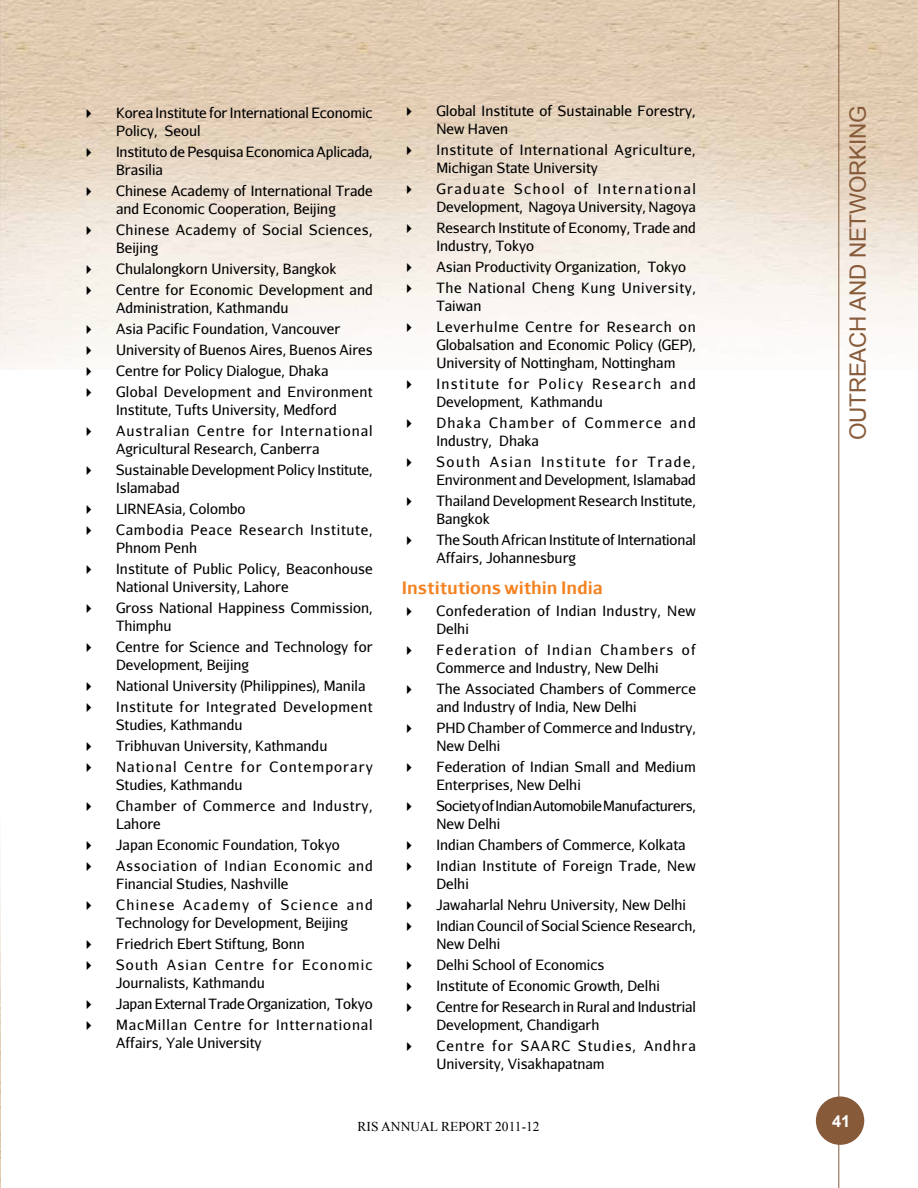
<style>
.page{position:relative;width:918px;height:1188px;background:#fff}
.page>*{position:absolute;margin:0;border:0;box-sizing:border-box;transform-origin:0 0}
.t1{font:22.5px "Arial";letter-spacing:-.01em;color:#875b3a}
.t2{font:700 17.25px "Aurulent Sans";color:#f58220}
.t3{font:700 16.5px "Arial";color:#fff}
.t4{font:14.25px/21px "Aurulent Sans";color:#000}
.t5{font:14.25px/18px "Aurulent Sans";letter-spacing:.085em;color:#000}
.t6{font:14.25px/21px "Aurulent Sans";letter-spacing:.07em;color:#000}
.t7{font:14.25px/18px "Aurulent Sans";letter-spacing:.045em;color:#000}
.t8{font:14.25px/21px "Aurulent Sans";letter-spacing:.05em;color:#000}
.t9{font:14.25px/18px "Aurulent Sans";letter-spacing:.095em;color:#000}
.t10{font:14.25px/21px "Aurulent Sans";letter-spacing:.075em;color:#000}
.t11{font:14.25px/18px "Aurulent Sans";letter-spacing:-.025em;color:#000}
.t12{font:14.25px/21px "Aurulent Sans";letter-spacing:.04em;color:#000}
.t13{font:14.25px/18px "Aurulent Sans";letter-spacing:.03em;color:#000}
.t14{font:14.25px/18px "Aurulent Sans";letter-spacing:.025em;color:#000}
.t15{font:14.25px/21px "Aurulent Sans";letter-spacing:.055em;color:#000}
.t16{font:13.5px "Times New Roman";color:#000}
</style>
<div class="page">
<img style="left:0;top:853px;width:1px;height:335px">
<hr style="left:838px;top:0;width:1px;height:1188px;background:#875b3a">
<div style="left:816px;top:1096px;width:48px;height:49px;background:#875b3a;border-radius:50%"></div>
<svg style="left:87px;top:109px;width:4px;height:9px"></svg>
<svg style="left:87px;top:148px;width:4px;height:9px"></svg>
<svg style="left:87px;top:187px;width:4px;height:9px"></svg>
<svg style="left:87px;top:226px;width:4px;height:9px"></svg>
<svg style="left:87px;top:265px;width:4px;height:9px"></svg>
<svg style="left:87px;top:286px;width:4px;height:9px"></svg>
<svg style="left:87px;top:325px;width:4px;height:9px"></svg>
<svg style="left:87px;top:346px;width:4px;height:9px"></svg>
<svg style="left:407px;top:107px;width:5px;height:9px"></svg>
<svg style="left:407px;top:146px;width:5px;height:9px"></svg>
<svg style="left:407px;top:185px;width:5px;height:9px"></svg>
<svg style="left:407px;top:224px;width:5px;height:9px"></svg>
<svg style="left:407px;top:263px;width:5px;height:9px"></svg>
<svg style="left:407px;top:284px;width:5px;height:9px"></svg>
<p class="t4" style="left:116px;top:104px;width:258px;line-height:18px">Korea Institute for International Economic<br>Policy, Seoul</p>
<p class="t4" style="left:116px;top:143px;width:258px;line-height:18px">Instituto de Pesquisa Economica Aplicada,<br>Brasilia</p>
<p class="t4" style="left:116px;top:182px;width:258px;line-height:18px">Chinese Academy of International Trade and Economic Cooperation, Beijing</p>
<p class="t13" style="left:116px;top:221px;width:258px">Chinese Academy of Social Sciences,<br>Beijing</p>
<p class="t4" style="left:116px;top:258px;width:258px">Chulalongkorn University, Bangkok<br>Centre for Economic Development and</p>
<p class="t4" style="left:116px;top:297px;width:258px">Administration, Kathmandu<br>Asia Pacific Foundation, Vancouver University of Buenos Aires, Buenos Aires Centre for Policy Dialogue, Dhaka Global Development and Environment</p>
<p class="t6" style="left:116px;top:399px;width:258px">Institute, Tufts University, Medford<br>Australian Centre for International</p>
<p class="t4" style="left:116px;top:438px;width:258px">Agricultural Research, Canberra<br>Sustainable Development Policy Institute,</p>
<p class="t8" style="left:116px;top:477px;width:258px">Islamabad<br>LIRNEAsia, Colombo<br>Cambodia Peace Research Institute,</p>
<p class="t4" style="left:116px;top:537px;width:258px">Phnom Penh<br>Institute of Public Policy, Beaconhouse</p>
<p class="t4" style="left:116px;top:576px;width:258px">National University, Lahore<br>Gross National Happiness Commission,</p>
<p class="t4" style="left:116px;top:615px;width:258px">Thimphu<br>Centre for Science and Technology for</p>
<p class="t4" style="left:116px;top:654px;width:258px">Development, Beijing<br>National University (Philippines), Manila<br>Institute for Integrated Development</p>
<p class="t4" style="left:116px;top:714px;width:258px">Studies, Kathmandu<br>Tribhuvan University, Kathmandu<br>National Centre for Contemporary</p>
<p class="t12" style="left:116px;top:774px;width:258px">Studies, Kathmandu<br>Chamber of Commerce and Industry,</p>
<p class="t4" style="left:116px;top:813px;width:258px">Lahore<br>Japan Economic Foundation, Tokyo<br>Association of Indian Economic and</p>
<p class="t4" style="left:116px;top:873px;width:258px">Financial Studies, Nashville<br>Chinese Academy of Science and</p>
<p class="t4" style="left:116px;top:912px;width:258px">Technology for Development, Beijing<br>Friedrich Ebert Stiftung, Bonn<br>South Asian Centre for Economic</p>
<p class="t4" style="left:116px;top:972px;width:258px">Journalists, Kathmandu<br>Japan External Trade Organization, Tokyo<br>MacMillan Centre for Intternational</p>
<p class="t4" style="left:116px;top:1031px;width:147px">Affairs, Yale University</p>
<p class="t4" style="left:436px;top:102px;width:261px;line-height:18px">Global Institute of Sustainable Forestry,<br>New Haven</p>
<p class="t7" style="left:436px;top:141px;width:261px">Institute of International Agriculture,<br>Michigan State University</p>
<p class="t4" style="left:436px;top:179px;width:261px;line-height:18px">Graduate School of International<br>Development, Nagoya University, Nagoya</p>
<p class="t4" style="left:436px;top:218px;width:261px;line-height:18px">Research Institute of Economy, Trade and<br>Industry, Tokyo</p>
<p class="t4" style="left:436px;top:256px;width:261px">Asian Productivity Organization, Tokyo<br>The National Cheng Kung University,</p>
<p class="t15" style="left:436px;top:295px;width:261px">Taiwan<br>Leverhulme Centre for Research on</p>
<p class="t4" style="left:436px;top:335px;width:261px;line-height:18px">Globalsation and Economic Policy (GEP),<br>University of Nottingham, Nottingham</p>
<p class="t9" style="left:436px;top:374px;width:261px">Institute for Policy Research and<br>Development, Kathmandu</p>
<p class="t5" style="left:436px;top:413px;width:261px">Dhaka Chamber of Commerce and<br>Industry, Dhaka</p>
<p class="t4" style="left:436px;top:452px;width:261px;line-height:18px">South Asian Institute for Trade,<br>Environment and Development, Islamabad</p>
<p class="t4" style="left:436px;top:491px;width:261px;line-height:18px">Thailand Development Research Institute,<br>Bangkok</p>
<p class="t4" style="left:436px;top:530px;width:261px;line-height:18px">The South African Institute of International<br>Affairs, Johannesburg</p>
<p class="t2" style="left:402px;top:574px;width:202px">I nstitutions within I ndia</p>
<p class="t14" style="left:436px;top:601px;width:261px">Confederation of Indian Industry, New<br>Delhi</p>
<p class="t5" style="left:436px;top:640px;width:261px">Federation of Indian Chambers of<br>Commerce and Industry, New Delhi</p>
<p class="t4" style="left:436px;top:679px;width:261px;line-height:18px">The Associated Chambers of Commerce and Industry of India, New Delhi</p>
<p class="t4" style="left:436px;top:718px;width:261px;line-height:18px">PHD Chamber of Commerce and Industry,<br>New Delhi</p>
<p class="t4" style="left:436px;top:757px;width:261px;line-height:18px">Federation of Indian Small and Medium<br>Enterprises, New Delhi</p>
<p class="t11" style="left:436px;top:796px;width:261px">Society of Indian Automobile Manufacturers,<br>New Delhi</p>
<p class="t4" style="left:436px;top:834px;width:261px">Indian Chambers of Commerce, Kolkata<br>Indian Institute of Foreign Trade, New</p>
<p class="t4" style="left:436px;top:873px;width:261px">Delhi<br>Jawaharlal Nehru University, New Delhi<br>Indian Council of Social Science Research,</p>
<p class="t4" style="left:436px;top:933px;width:261px">New Delhi<br>Delhi School of Economics<br>Institute of Economic Growth, Delhi<br>Centre for Research in Rural and Industrial</p>
<p class="t10" style="left:436px;top:1014px;width:261px">Development, Chandigarh<br>Centre for SAARC Studies, Andhra</p>
<p class="t4" style="left:436px;top:1052px;width:170px">University, Visakhapatnam</p>
<h1 class="t1" style="left:843px;top:440px;width:336px;rotate:-90deg">Outreach and N etworking</h1>
<p class="t16" style="left:358px;top:1119px;width:184px">RIS ANNUAL REPORT 2011-12</p>
<p class="t3" style="left:832px;top:1110px;width:20px">41</p>
</div>
